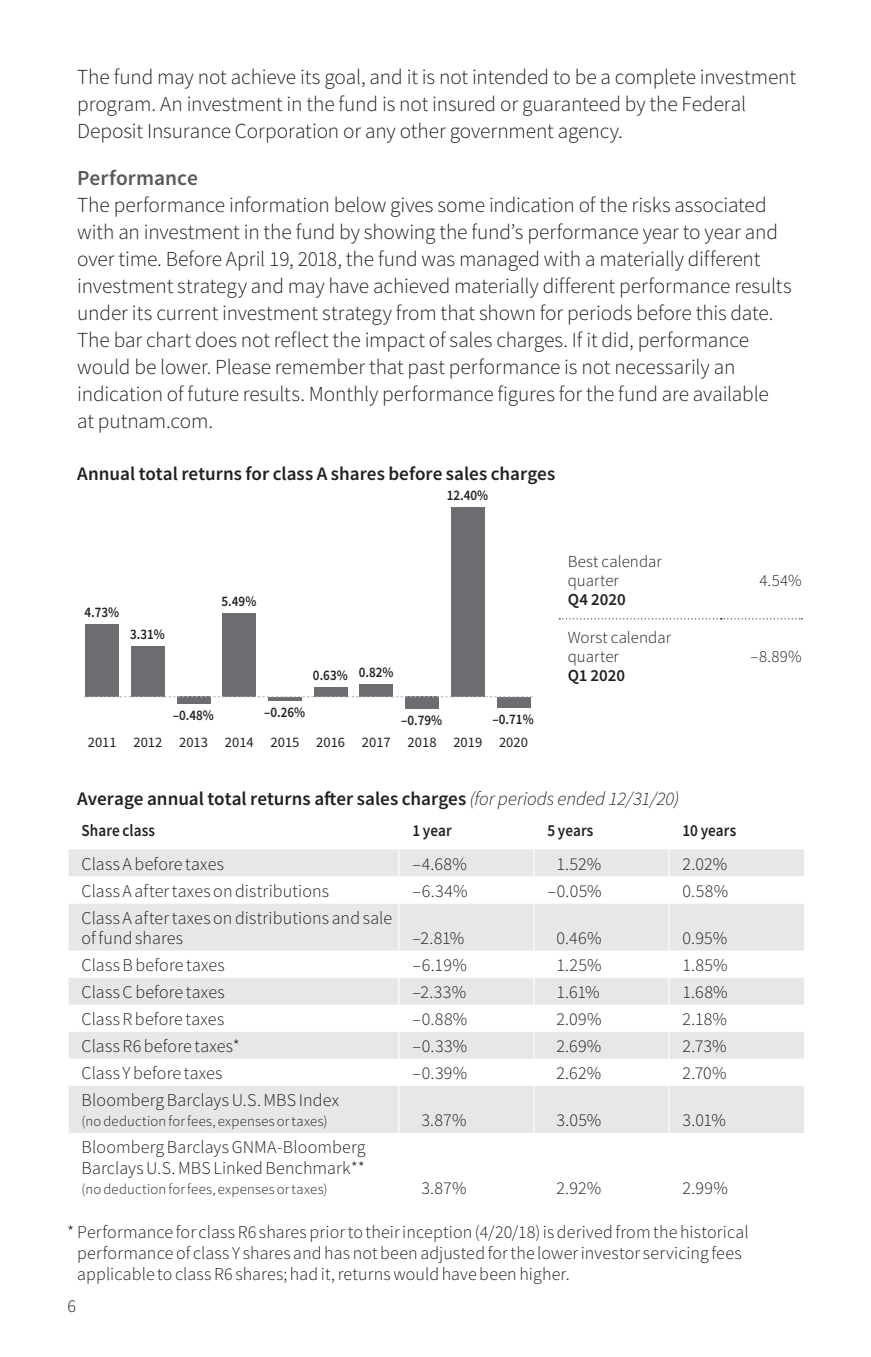
<style>
.page{position:relative;width:871px;height:1357px;background:#fff}
.page>*{position:absolute;margin:0;border:0;box-sizing:border-box;transform-origin:0 0}
.Text{font:300 21.38px/27px "Source Sans Pro";letter-spacing:-.005em;color:#231f20}
.SubHead_2{font:600 21.38px "Source Sans Pro";letter-spacing:.005em;color:#57585a}
.SubHead_3{font:600 19.12px "Source Sans Pro";color:#231f20}
.Table_Left{font:300 18px/20.2px "Source Sans Pro";letter-spacing:.01em;color:#231f20}
.Foot_symbol2{font:300 18px/21.4px "Source Sans Pro";letter-spacing:.005em;color:#231f20}
.Chart_Table_Stub{font:300 16.88px/19.1px "Source Sans Pro";color:#231f20}
.Table_ColHd_Left{font:600 16.88px "Source Sans Pro";letter-spacing:.005em;color:#231f20;scale:.9 1}
.Chart_Table_Column{font:300 16.88px "Source Sans Pro";color:#231f20}
.Table_Left-2{font:300 14.62px "Source Sans Pro";letter-spacing:.02em;color:#231f20}
.t1{font:600 14.62px/26.8px "Source Sans Pro";color:#231f20;text-align:center;scale:.9 1}
.t2{font:14.62px "Source Sans Pro";color:#231f20}
.s1{font-weight:400}
.s2{font-weight:600}
.s3{font-weight:300;font-style:italic}
</style>
<div class="page">
<div style="left:85px;top:624px;width:34px;height:73px;background:#6c6d70"></div>
<div style="left:131px;top:646px;width:34px;height:51px;background:#6c6d70"></div>
<div style="left:177px;top:697px;width:33px;height:7px;background:#6c6d70"></div>
<div style="left:222px;top:613px;width:34px;height:84px;background:#6c6d70"></div>
<hr style="left:268px;top:697px;width:34px;height:4px;background:#6c6d70">
<div style="left:314px;top:687px;width:33px;height:10px;background:#6c6d70"></div>
<div style="left:360px;top:684px;width:33px;height:13px;background:#6c6d70"></div>
<div style="left:405px;top:697px;width:34px;height:12px;background:#6c6d70"></div>
<div style="left:451px;top:507px;width:33px;height:190px;background:#6c6d70"></div>
<div style="left:497px;top:697px;width:33px;height:11px;background:#6c6d70"></div>
<svg style="left:84px;top:696px;width:448px;height:1px"></svg>
<svg style="left:559px;top:618px;width:243px;height:1px"></svg>
<div style="left:69px;top:849px;width:735px;height:27px;background:#e6e7e9"></div>
<svg style="left:69px;top:904px;width:735px;height:229px;fill:#e6e7e9"></svg>
<svg style="left:398px;top:849px;width:1px;height:27px"></svg>
<svg style="left:533px;top:849px;width:1px;height:27px"></svg>
<svg style="left:668px;top:849px;width:1px;height:27px"></svg>
<hr style="left:398px;top:903px;width:1px;height:48px;background:#fff">
<hr style="left:533px;top:903px;width:1px;height:48px;background:#fff">
<hr style="left:668px;top:903px;width:1px;height:48px;background:#fff">
<svg style="left:398px;top:951px;width:1px;height:135px"></svg>
<svg style="left:533px;top:951px;width:1px;height:135px"></svg>
<svg style="left:668px;top:951px;width:1px;height:135px"></svg>
<hr style="left:398px;top:1086px;width:1px;height:47px;background:#fff">
<hr style="left:533px;top:1086px;width:1px;height:47px;background:#fff">
<hr style="left:668px;top:1086px;width:1px;height:47px;background:#fff">
<p class="Text" style="left:77px;top:63px;width:720px">The fund may not achieve its goal, and it is not intended to be a complete investment program. An investment in the fund is not insured or guaranteed by the Federal<br>Deposit Insurance Corporation or any other government agency.</p>
<p class="SubHead_2" style="left:77px;top:164px;width:122px">Performance</p>
<p class="Text" style="left:77px;top:191px;width:716px">The performance information below gives some indication of the risks associated with an investment in the fund by showing the fund’s performance year to year and over time. Before April 19, 2018, the fund was managed with a materially different investment strategy and may have achieved materially different performance results under its current investment strategy from that shown for periods before this date.<br>The bar chart does not reflect the impact of sales charges. If it did, performance would be lower. Please remember that past performance is not necessarily an indication of future results. Monthly performance figures for the fund are available<br>at putnam.com.</p>
<p class="SubHead_3" style="left:77px;top:461px;width:479px">Annual total returns for class A shares before sales charges</p>
<p class="t1" style="left:447px;top:482px;width:48px">12.40%</p>
<p class="t1" style="left:84px;top:599px;width:40px">4.73%</p>
<p class="t1" style="left:130px;top:621px;width:40px">3.31%</p>
<p class="t1" style="left:222px;top:587px;width:40px">5.49%</p>
<p class="t2" style="left:88px;top:732px;width:30px">2011</p>
<p class="t2" style="left:133px;top:732px;width:30px">2012</p>
<p class="t1" style="left:173px;top:701px;width:47px">–0.48%<br><span class="s1">2013</span></p>
<p class="t2" style="left:225px;top:732px;width:30px">2014</p>
<p class="t1" style="left:313px;top:662px;width:40px">0.63%</p>
<p class="t1" style="left:264px;top:696px;width:47px;line-height:30.2px">–0.26%<br><span class="s1">2015</span></p>
<p class="t2" style="left:316px;top:732px;width:30px">2016</p>
<p class="t1" style="left:359px;top:659px;width:40px">0.82%</p>
<p class="t2" style="left:362px;top:732px;width:30px">2017</p>
<p class="t1" style="left:401px;top:708px;width:47px;line-height:22.1px">–0.79%<br><span class="s1">2018</span></p>
<p class="t2" style="left:453px;top:732px;width:30px">2019</p>
<p class="t1" style="left:492px;top:707px;width:47px;line-height:22.7px">–0.71%<br><span class="s1">2020</span></p>
<p class="Chart_Table_Stub" style="left:568px;top:552px;width:96px">Best calendar quarter<br><span class="s2">Q4 2020</span></p>
<p class="Chart_Table_Stub" style="left:568px;top:628px;width:105px">Worst calendar quarter<br><span class="s2">Q1 2020</span></p>
<p class="Chart_Table_Column" style="left:759px;top:570px;width:44px">4.54%</p>
<p class="Chart_Table_Column" style="left:750px;top:646px;width:53px">–8.89%</p>
<p class="SubHead_3" style="left:77px;top:786px;width:604px">Average annual total returns after sales charges <span class="s3">(for periods ended 12/31/20)</span></p>
<p class="Table_ColHd_Left" style="left:82px;top:819px;width:83px">Share class</p>
<p class="Table_ColHd_Left" style="left:412px;top:819px;width:45px">1 year</p>
<p class="Table_ColHd_Left" style="left:547px;top:819px;width:53px">5 years</p>
<p class="Table_ColHd_Left" style="left:682px;top:819px;width:61px">10 years</p>
<p class="Table_Left" style="left:82px;top:854px;width:144px">Class A before taxes</p>
<p class="Table_Left" style="left:412px;top:854px;width:56px">–4.68%</p>
<p class="Table_Left" style="left:556px;top:854px;width:47px">1.52%</p>
<p class="Table_Left" style="left:682px;top:854px;width:46px">2.02%</p>
<p class="Table_Left" style="left:82px;top:881px;width:249px">Class A after taxes on distributions</p>
<p class="Table_Left" style="left:412px;top:881px;width:57px">–6.34%</p>
<p class="Table_Left" style="left:547px;top:881px;width:56px">–0.05%</p>
<p class="Table_Left" style="left:682px;top:881px;width:47px">0.58%</p>
<p class="Table_Left" style="left:82px;top:908px;width:312px">Class A after taxes on distributions and sale of fund shares</p>
<p class="Table_Left" style="left:412px;top:928px;width:54px">–2.81%</p>
<p class="Table_Left" style="left:556px;top:928px;width:47px">0.46%</p>
<p class="Table_Left" style="left:682px;top:928px;width:46px">0.95%</p>
<p class="Table_Left" style="left:82px;top:955px;width:145px">Class B before taxes</p>
<p class="Table_Left" style="left:412px;top:955px;width:56px">–6.19%</p>
<p class="Table_Left" style="left:556px;top:955px;width:47px">1.25%</p>
<p class="Table_Left" style="left:682px;top:955px;width:47px">1.85%</p>
<p class="Table_Left" style="left:82px;top:982px;width:145px">Class C before taxes</p>
<p class="Table_Left" style="left:412px;top:982px;width:55px">–2.33%</p>
<p class="Table_Left" style="left:556px;top:982px;width:45px">1.61%</p>
<p class="Table_Left" style="left:682px;top:982px;width:47px">1.68%</p>
<p class="Table_Left" style="left:82px;top:1009px;width:144px">Class R before taxes</p>
<p class="Table_Left" style="left:412px;top:1009px;width:57px">–0.88%</p>
<p class="Table_Left" style="left:556px;top:1009px;width:47px">2.09%</p>
<p class="Table_Left" style="left:682px;top:1009px;width:46px">2.18%</p>
<p class="Table_Left" style="left:82px;top:1036px;width:160px">Class R6 before taxes*</p>
<p class="Table_Left" style="left:412px;top:1036px;width:56px">–0.33%</p>
<p class="Table_Left" style="left:556px;top:1036px;width:47px">2.69%</p>
<p class="Table_Left" style="left:682px;top:1036px;width:46px">2.73%</p>
<p class="Table_Left" style="left:82px;top:1063px;width:142px">Class Y before taxes</p>
<p class="Table_Left" style="left:412px;top:1063px;width:56px">–0.39%</p>
<p class="Table_Left" style="left:556px;top:1063px;width:47px">2.62%</p>
<p class="Table_Left" style="left:682px;top:1063px;width:46px">2.70%</p>
<p class="Table_Left" style="left:82px;top:1090px;width:259px">Bloomberg Barclays U.S. MBS Index</p>
<p class="Table_Left-2" style="left:82px;top:1112px;width:247px">(no deduction for fees, expenses or taxes)</p>
<p class="Table_Left" style="left:421px;top:1110px;width:47px">3.87%</p>
<p class="Table_Left" style="left:556px;top:1110px;width:47px">3.05%</p>
<p class="Table_Left" style="left:682px;top:1110px;width:45px">3.01%</p>
<p class="Table_Left" style="left:82px;top:1137px;width:286px">Bloomberg Barclays GNMA-Bloomberg<br>Barclays U.S. MBS Linked Benchmark**</p>
<p class="Table_Left-2" style="left:82px;top:1180px;width:247px">(no deduction for fees, expenses or taxes)</p>
<p class="Table_Left" style="left:421px;top:1178px;width:47px">3.87%</p>
<p class="Table_Left" style="left:556px;top:1178px;width:46px">2.92%</p>
<p class="Table_Left" style="left:682px;top:1178px;width:47px">2.99%</p>
<p class="Foot_symbol2" style="left:77px;top:1221px;width:673px;text-indent:-10px">* Performance for class R6 shares prior to their inception (4/20/18) is derived from the historical performance of class Y shares and has not been adjusted for the lower investor servicing fees applicable to class R6 shares; had it, returns would have been higher.</p>
<p class="Foot_symbol2" style="left:68px;top:1295px;width:10px">6</p>
</div>
